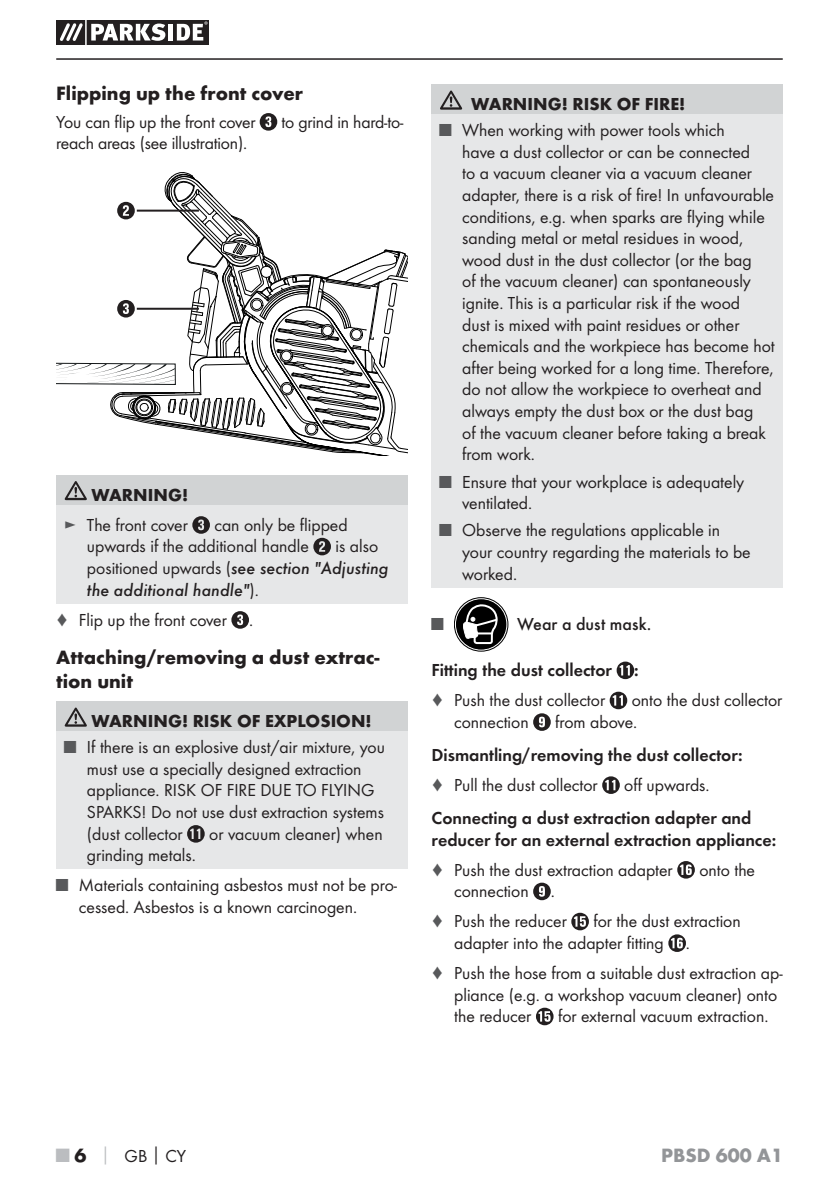
<style>
.page{position:relative;width:839px;height:1190px;background:#fff}
.page>*{position:absolute;margin:0;border:0;box-sizing:border-box;transform-origin:0 0}
.t1{font:700 20px/24px "Futura";color:#231f20}
.t2{font:700 20px "Futura";color:#939598}
.t3{font:18px/21.6px "Futura Boo";color:#231f20}
.t4{font:18px/21.6px "Futura Dem";color:#231f20}
.t5{font:italic 500 18px/21.6px "Futura";color:#231f20}
.t6{font:700 18px "Futura";color:#231f20}
.t7{font:500 18px "Futura";color:#231f20}
.t8{font:18px "Futura Boo";color:#58595b}
.s1{color:#58595b}
.s2{font-family:"Futura Boo";font-weight:400;font-style:normal}
.s3{font-family:"Futura";font-weight:700;font-size:20px;color:#bbbdc0}
.s4{font-family:"Futura";font-weight:700;font-size:20px}
.s5{font-family:"Futura";font-weight:700;color:#bbbdc0}
.s6{font-family:"Futura";font-weight:700}
</style>
<div class="page">
<hr style="left:56px;top:58px;width:726px;height:2px;background:#231f20">
<svg style="left:56px;top:20px;width:153px;height:25px"></svg>
<hr style="left:85px;top:20px;width:2px;height:25px;background:#fff">
<svg style="left:259px;top:113px;width:18px;height:18px"></svg>
<div style="left:56px;top:475px;width:351px;height:30px;background:#d1d3d4"></div>
<div style="left:56px;top:505px;width:351px;height:98px;background:#e6e7e8"></div>
<svg style="left:65px;top:481px;width:22px;height:19px"></svg>
<svg style="left:192px;top:516px;width:18px;height:18px"></svg>
<svg style="left:313px;top:538px;width:18px;height:17px"></svg>
<svg style="left:231px;top:611px;width:18px;height:17px"></svg>
<div style="left:56px;top:701px;width:351px;height:30px;background:#d1d3d4"></div>
<div style="left:56px;top:731px;width:351px;height:138px;background:#e6e7e8"></div>
<svg style="left:65px;top:707px;width:22px;height:19px"></svg>
<svg style="left:187px;top:825px;width:17px;height:17px"></svg>
<div style="left:431px;top:85px;width:351px;height:30px;background:#d1d3d4"></div>
<div style="left:431px;top:115px;width:351px;height:472px;background:#e6e7e8"></div>
<svg style="left:440px;top:91px;width:22px;height:19px"></svg>
<svg style="left:455px;top:598px;width:51px;height:52px"></svg>
<div style="left:454px;top:597px;width:54px;height:54px;border:1px solid #000;border-radius:50%"></div>
<svg style="left:462px;top:604px;width:36px;height:41px"></svg>
<svg style="left:616px;top:661px;width:17px;height:18px"></svg>
<svg style="left:609px;top:691px;width:18px;height:18px"></svg>
<svg style="left:533px;top:713px;width:17px;height:18px"></svg>
<svg style="left:602px;top:776px;width:17px;height:18px"></svg>
<svg style="left:677px;top:861px;width:17px;height:17px"></svg>
<svg style="left:533px;top:882px;width:17px;height:18px"></svg>
<svg style="left:571px;top:912px;width:17px;height:18px"></svg>
<svg style="left:668px;top:934px;width:17px;height:18px"></svg>
<svg style="left:536px;top:1007px;width:17px;height:18px"></svg>
<svg style="left:56px;top:172px;width:351px;height:284px"></svg>
<p class="t1" style="left:56px;top:83px;width:248px">Flipping up the front cover</p>
<p class="t3" style="left:56px;top:112px;width:201px">You can flip up the front cover</p>
<p class="t3" style="left:281px;top:112px;width:123px">to grind in hard-to-</p>
<p class="t3" style="left:56px;top:133px;width:192px">reach areas (see illustration).</p>
<p class="t6" style="left:91px;top:487px;width:98px">WARNING!</p>
<p class="t3" style="left:64px;top:515px;width:125px"><span class="s1">►</span> The front cover</p>
<p class="t3" style="left:87px;top:515px;width:262px;text-indent:127px">can only be flipped upwards if the additional handle</p>
<p class="t3" style="left:335px;top:536px;width:44px">is also</p>
<p class="t5" style="left:87px;top:558px;width:303px"><span class="s2">positioned upwards (</span>see section "Adjusting the additional handle"<span class="s2">).</span></p>
<p class="t3" style="left:56px;top:610px;width:198px"><span class="s1">♦</span> Flip up the front cover .</p>
<p class="t1" style="left:56px;top:647px;width:325px">Attaching/removing a dust extrac&shy;tion unit</p>
<p class="t6" style="left:91px;top:714px;width:281px">WARNING! RISK OF EXPLOSION!</p>
<p class="t3" style="left:87px;top:737px;width:299px;text-indent:-23px"><span class="s1">■</span> If there is an explosive dust/air mixture, you must use a specially designed extraction appliance. RISK OF FIRE DUE TO FLYING SPARKS! Do not use dust extraction systems (dust collector</p>
<p class="t3" style="left:209px;top:823px;width:175px">or vacuum cleaner) when</p>
<p class="t3" style="left:87px;top:845px;width:110px">grinding metals.</p>
<p class="t3" style="left:79px;top:875px;width:319px;text-indent:-23px"><span class="s1">■</span> Materials containing asbestos must not be pro&shy;cessed. Asbestos is a known carcinogen.</p>
<p class="t6" style="left:471px;top:97px;width:215px">WARNING! RISK OF FIRE!</p>
<p class="t3" style="left:462px;top:120px;width:314px;text-indent:-23px"><span class="s1">■</span> When working with power tools which<br>have a dust collector or can be connected<br>to a vacuum cleaner via a vacuum cleaner adapter, there is a risk of fire! In unfavourable conditions, e.g. when sparks are flying while sanding metal or metal residues in wood, wood dust in the dust collector (or the bag<br>of the vacuum cleaner) can spontaneously ignite. This is a particular risk if the wood<br>dust is mixed with paint residues or other chemicals and the workpiece has become hot after being worked for a long time. Therefore, do not allow the workpiece to overheat and always empty the dust box or the dust bag<br>of the vacuum cleaner before taking a break from work.</p>
<p class="t3" style="left:462px;top:472px;width:283px;text-indent:-23px"><span class="s1">■</span> Ensure that your workplace is adequately ventilated.</p>
<p class="t3" style="left:462px;top:520px;width:290px;text-indent:-23px"><span class="s1">■</span> Observe the regulations applicable in your country regarding the materials to be worked.</p>
<p class="t8" style="left:431px;top:616px;width:14px">■</p>
<p class="t7" style="left:517px;top:616px;width:136px">Wear a dust mask.</p>
<p class="t4" style="left:431px;top:660px;width:208px">Fitting the dust collector :</p>
<p class="t3" style="left:431px;top:690px;width:175px"><span class="s1">♦</span> Push the dust collector</p>
<p class="t3" style="left:631px;top:690px;width:152px">onto the dust collector</p>
<p class="t3" style="left:454px;top:712px;width:76px">connection</p>
<p class="t3" style="left:555px;top:712px;width:83px">from above.</p>
<p class="t4" style="left:431px;top:745px;width:312px">Dismantling/removing the dust collector:</p>
<p class="t3" style="left:431px;top:775px;width:168px"><span class="s1">♦</span> Pull the dust collector</p>
<p class="t3" style="left:624px;top:775px;width:87px">off upwards.</p>
<p class="t4" style="left:431px;top:808px;width:346px">Connecting a dust extraction adapter and reducer for an external extraction appliance:</p>
<p class="t3" style="left:431px;top:859px;width:243px"><span class="s1">♦</span> Push the dust extraction adapter</p>
<p class="t3" style="left:699px;top:859px;width:57px">onto the</p>
<p class="t3" style="left:431px;top:877px;width:137px;line-height:30px;text-align:center">connection .<br><span class="s1">♦</span> Push the reducer</p>
<p class="t3" style="left:454px;top:911px;width:288px;text-indent:139px">for the dust extraction adapter into the adapter fitting .</p>
<p class="t3" style="left:454px;top:963px;width:330px;text-indent:-23px"><span class="s1">♦</span> Push the hose from a suitable dust extraction ap&shy;pliance (e.g. a workshop vacuum cleaner) onto the reducer</p>
<p class="t3" style="left:557px;top:1006px;width:212px">for external vacuum extraction.</p>
<p class="t3" style="left:56px;top:1146px;width:131px"><span class="s3">■</span> <span class="s4">6</span> <span class="s5">│</span> GB<span class="s6">│</span>CY</p>
<p class="t2" style="left:660px;top:1147px;width:123px">PBSD 600 A1</p>
</div>
